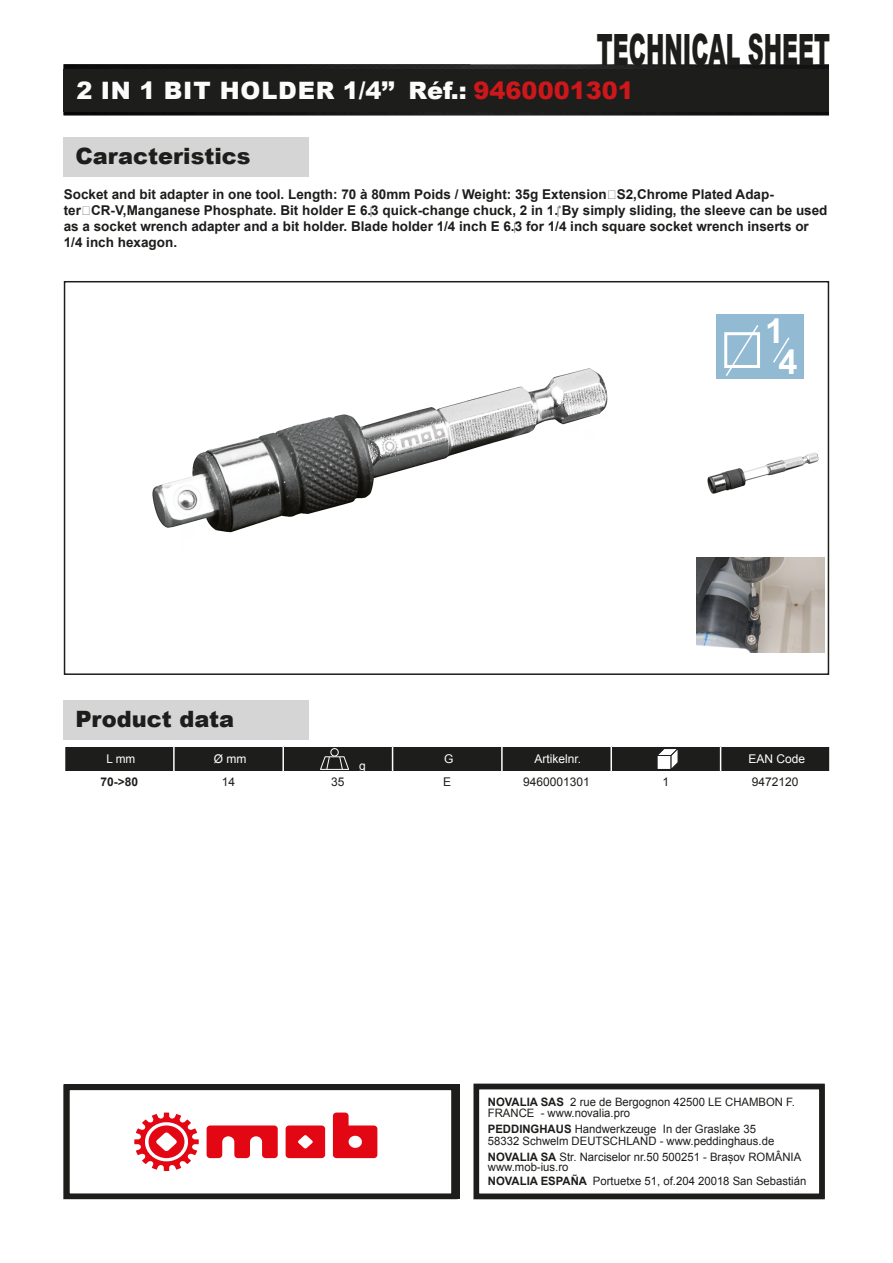
<style>
.page{position:relative;width:893px;height:1263px;background:#fff}
.page>*{position:absolute;margin:0;border:0;box-sizing:border-box;transform-origin:0 0}
.t1{font:900 43.2px "Arial";color:#1d1d1b;scale:.51 1}
.t2{font:700 34.2px/31.2px "Arial";color:#fff;text-align:center}
.t3{font:900 24px "Arial";color:#fcfcfc}
.t4{font:900 22.5px "Arial";color:#1d1d1b}
.t5{font:700 13.5px/16.2px "Arial";color:#1d1d1b}
.t6{font:12.9px/14.2px "Arial";color:#1d1d1b}
.t7{font:700 12.9px "Arial";color:#1d1d1b}
.t8{font:12px "Arial";color:#fff}
.t9{font:12px "Arial";color:#1d1d1b}
.t10{font:700 12px "Arial";color:#1d1d1b}
.t11{font:11.55px/11.6px "Arial";color:#1d1d1b}
.s1{color:#cd171a}
.s2{font-weight:700}
</style>
<div class="page">
<img style="left:64px;top:64px;width:765px;height:51px">
<div style="left:64px;top:69px;width:765px;height:43px;background:#1d1d1b"></div>
<div style="left:64px;top:137px;width:245px;height:40px;background:#d5d5d5"></div>
<div style="left:64px;top:281px;width:765px;height:394px;border:2px solid #1d1d1b"></div>
<div style="left:64px;top:700px;width:245px;height:39px;background:#d5d5d5"></div>
<svg style="left:65px;top:746px;width:765px;height:26px;background:#353534"></svg>
<img style="left:152px;top:368px;width:456px;height:165px">
<div style="left:716px;top:314px;width:87px;height:65px;background:#92bad3"></div>
<svg style="left:724px;top:325px;width:66px;height:51px"></svg>
<img style="left:707px;top:452px;width:112px;height:42px">
<img style="left:697px;top:557px;width:127px;height:96px">
<div style="left:473px;top:1084px;width:352px;height:115px;border:6px solid #1d1d1b"></div>
<div style="left:64px;top:1084px;width:393px;height:115px;border:6px solid #1d1d1b"></div>
<svg style="left:207px;top:1125px;width:71px;height:33px"></svg>
<svg style="left:286px;top:1125px;width:39px;height:33px"></svg>
<svg style="left:134px;top:1112px;width:65px;height:59px"></svg>
<svg style="left:333px;top:1112px;width:44px;height:46px"></svg>
<h1 class="t1" style="left:597px;top:18px;width:458px">TECHNICAL SHEET</h1>
<h3 class="t3" style="left:76px;top:73px;width:559px">2 IN 1 BIT HOLDER 1/4’’ Réf.: <span class="s1">9460001301</span></h3>
<h3 class="t4" style="left:75px;top:140px;width:177px">Caracteristics</h3>
<p class="t5" style="left:64px;top:186px;width:765px">Socket and bit adapter in one tool. Length: 70 à 80mm Poids / Weight: 35g Extension：S2,Chrome Plated Adap-<br>ter：CR-V,Manganese Phosphate. Bit holder E 6.3 quick-change chuck, 2 in 1. By simply sliding, the sleeve can be used as a socket wrench adapter and a bit holder. Blade holder 1/4 inch E 6.3 for 1/4 inch square socket wrench inserts or 1/4 inch hexagon.</p>
<h2 class="t2" style="left:765px;top:319px;width:34px">1<br>4</h2>
<h3 class="t4" style="left:75px;top:702px;width:160px">Product data</h3>
<p class="t8" style="left:106px;top:751px;width:30px">L mm</p>
<p class="t8" style="left:214px;top:751px;width:34px">Ø mm</p>
<p class="t8" style="left:359px;top:757px;width:8px">g</p>
<p class="t8" style="left:444px;top:751px;width:11px">G</p>
<p class="t8" style="left:535px;top:751px;width:48px">Artikelnr.</p>
<p class="t8" style="left:749px;top:751px;width:58px">EAN Code</p>
<p class="t10" style="left:100px;top:774px;width:39px">70-&gt;80</p>
<p class="t9" style="left:222px;top:774px;width:15px">14</p>
<p class="t9" style="left:331px;top:774px;width:15px">35</p>
<p class="t9" style="left:443px;top:774px;width:10px">E</p>
<p class="t9" style="left:523px;top:774px;width:68px">9460001301</p>
<p class="t9" style="left:663px;top:774px;width:8px">1</p>
<p class="t9" style="left:752px;top:774px;width:48px">9472120</p>
<p class="t11" style="left:488px;top:1096px;width:309px"><span class="s2">NOVALIA SAS</span> 2 rue de Bergognon 42500 LE CHAMBON F.<br>FRANCE - www.novalia.pro</p>
<p class="t11" style="left:488px;top:1123px;width:288px"><span class="s2">PEDDINGHAUS</span> Handwerkzeuge In der Graslake 35<br>58332 Schwelm DEUTSCHLAND - www.peddinghaus.de</p>
<p class="t11" style="left:488px;top:1151px;width:315px;line-height:10.2px"><span class="s2">NOVALIA SA</span> Str. Narciselor nr.50 500251 - Brașov ROMÂNIA www.mob-ius.ro</p>
<p class="t11" style="left:488px;top:1175px;width:320px"><span class="s2">NOVALIA ESPAÑA</span> Portuetxe 51, of.204 20018 San Sebastián</p>
<p class="t7" style="left:504px;top:1105px;width:86px">NOVALIA SAS</p>
<p class="t6" style="left:504px;top:1121px;width:181px">2 rue de Bergognon 42500<br>LE CHAMBON FEUGEROLLES<br>FRANCE<br>www.novalia.pro</p>
</div>
